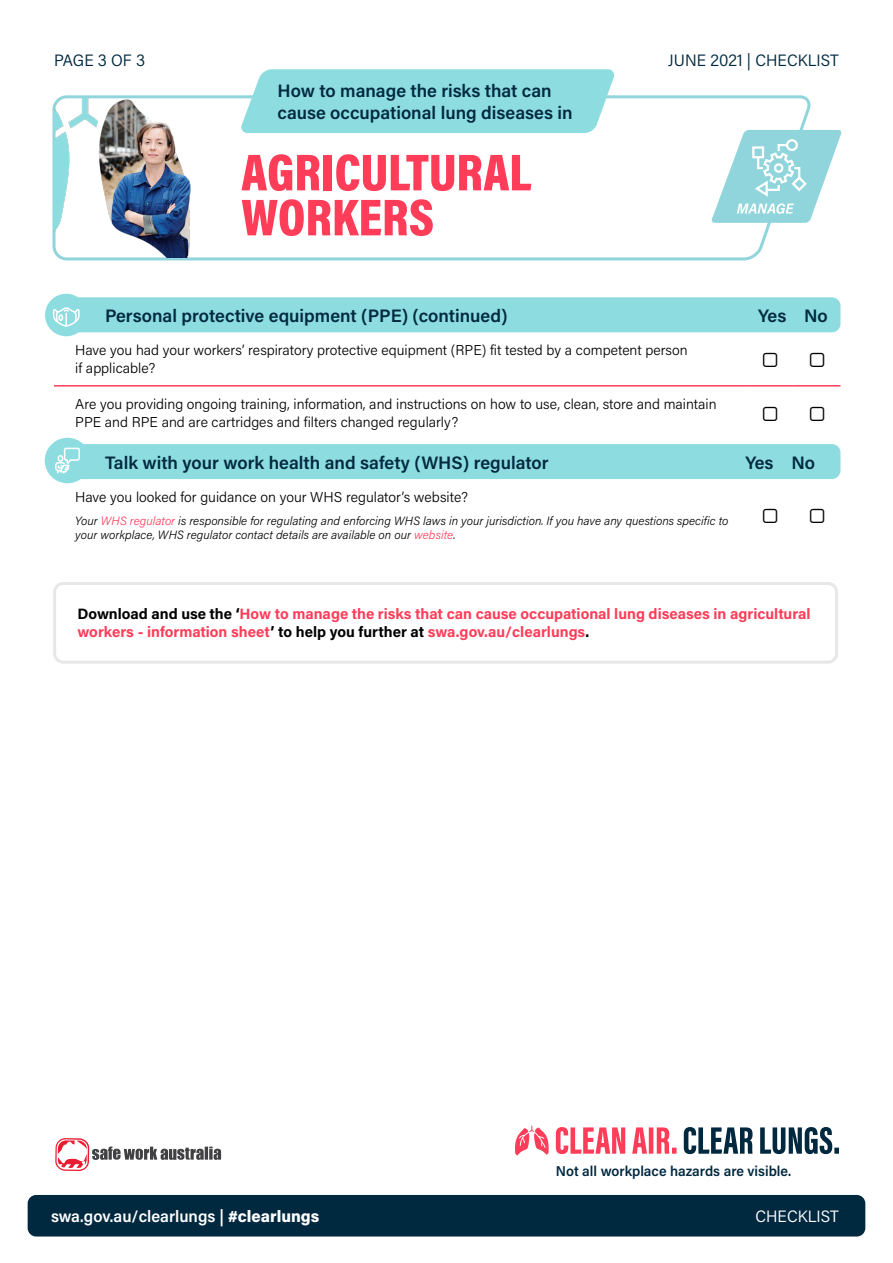
<style>
.page{position:relative;width:893px;height:1263px;background:#fff}
.page>*{position:absolute;margin:0;border:0;box-sizing:border-box;transform-origin:0 0}
.t1{font:52.5px/45px "Acumin Variable Concept";letter-spacing:-.15em;color:#ff3d59}
.t2{font:18px/21.6px "Acumin Variable Concept";letter-spacing:.04em;color:#002940}
.t3{font:16.5px "Acumin Variable Concept";letter-spacing:.03em;color:#fff}
.t4{font:16.5px "Acumin Variable Concept";letter-spacing:-.02em;color:#002940}
.t5{font:16.5px "Acumin Variable Concept";letter-spacing:-.015em;color:#fff}
.t6{font:15px/18px "Acumin Variable Concept";letter-spacing:.05em;color:#ff3d59}
.t7{font:14.25px/18px "Acumin Variable Concept";letter-spacing:.01em;color:#000}
.t8{font:14.25px "Acumin Variable Concept";letter-spacing:.035em;color:#002940}
.t9{font:12px/14.4px "Acumin Variable Concept";color:#000}
.s1{color:#ff3d59}
.s2{color:#000}
</style>
<div class="page">
<svg style="left:52px;top:95px;width:759px;height:166px"></svg>
<div style="left:28px;top:1195px;width:837px;height:41px;background:#002940;border-radius:9px"></div>
<svg style="left:515px;top:1126px;width:34px;height:29px"></svg>
<svg style="left:556px;top:1127px;width:121px;height:27px"></svg>
<svg style="left:684px;top:1127px;width:155px;height:27px"></svg>
<svg style="left:55px;top:1138px;width:166px;height:33px"></svg>
<hr style="left:54px;top:385px;width:693px;height:2px;background:#ff3d59">
<hr style="left:747px;top:385px;width:47px;height:2px;background:#ff3d59">
<hr style="left:794px;top:385px;width:46px;height:2px;background:#ff3d59">
<div style="left:54px;top:297px;width:786px;height:35px;background:#8ddde0;border-radius:9px"></div>
<div style="left:54px;top:444px;width:786px;height:35px;background:#8ddde0;border-radius:9px"></div>
<img style="left:54px;top:98px;width:145px;height:159px">
<svg style="left:711px;top:130px;width:131px;height:93px"></svg>
<div style="left:53px;top:582px;width:785px;height:82px;border:3px solid #e6e7e8;border-radius:9px"></div>
<div style="left:46px;top:439px;width:43px;height:43px;background:#8ddde0;border-radius:50%"></div>
<div style="left:45px;top:438px;width:45px;height:45px;border:3px solid #8ddde0;border-radius:50%"></div>
<svg style="left:55px;top:447px;width:25px;height:27px"></svg>
<svg style="left:240px;top:69px;width:375px;height:64px;background:#93dee1"></svg>
<div style="left:47px;top:295px;width:39px;height:40px;background:#8ddde0;border-radius:50%"></div>
<div style="left:45px;top:294px;width:43px;height:42px;border:3px solid #8ddde0;border-radius:50%"></div>
<svg style="left:52px;top:307px;width:28px;height:20px"></svg>
<p class="t4" style="left:54px;top:49px;width:93px">PAGE 3 OF 3</p>
<p class="t2" style="left:278px;top:79px;width:296px">How to manage the risks that can cause occupational lung diseases in</p>
<h1 class="t1" style="left:241px;top:148px;width:298px">AGRICULTURAL<br>WORKERS</h1>
<p class="t4" style="left:668px;top:49px;width:172px">JUNE 2021 | CHECKLIST</p>
<p class="t2" style="left:105px;top:304px;width:403px">Personal protective equipment (PPE) (continued)</p>
<p class="t2" style="left:758px;top:304px;width:70px">Yes No</p>
<p class="t7" style="left:75px;top:340px;width:614px">Have you had your workers’ respiratory protective equipment (RPE) fit tested by a competent person if applicable?</p>
<p class="t7" style="left:75px;top:394px;width:643px">Are you providing ongoing training, information, and instructions on how to use, clean, store and maintain<br>PPE and RPE and are cartridges and filters changed regularly?</p>
<p class="t2" style="left:105px;top:451px;width:444px">Talk with your work health and safety (WHS) regulator</p>
<p class="t2" style="left:745px;top:451px;width:70px">Yes No</p>
<p class="t7" style="left:75px;top:487px;width:394px">Have you looked for guidance on your WHS regulator’s website?</p>
<p class="t9" style="left:75px;top:513px;width:655px">Your <span class="s1">WHS regulator</span> is responsible for regulating and enforcing WHS laws in your jurisdiction. If you have any questions specific to your workplace, WHS regulator contact details are available on our <span class="s1">website</span>.</p>
<p class="t6" style="left:77px;top:604px;width:734px"><span class="s2">Download and use the ‘</span>How to manage the risks that can cause occupational lung diseases in agricultural workers - information sheet<span class="s2">’ to help you further at</span> swa.gov.au/clearlungs<span class="s2">.</span></p>
<p class="t3" style="left:51px;top:1205px;width:268px">swa.gov.au/clearlungs | #clearlungs</p>
<p class="t8" style="left:556px;top:1161px;width:236px">Not all workplace hazards are visible.</p>
<p class="t5" style="left:755px;top:1205px;width:85px">CHECKLIST</p>
</div>
